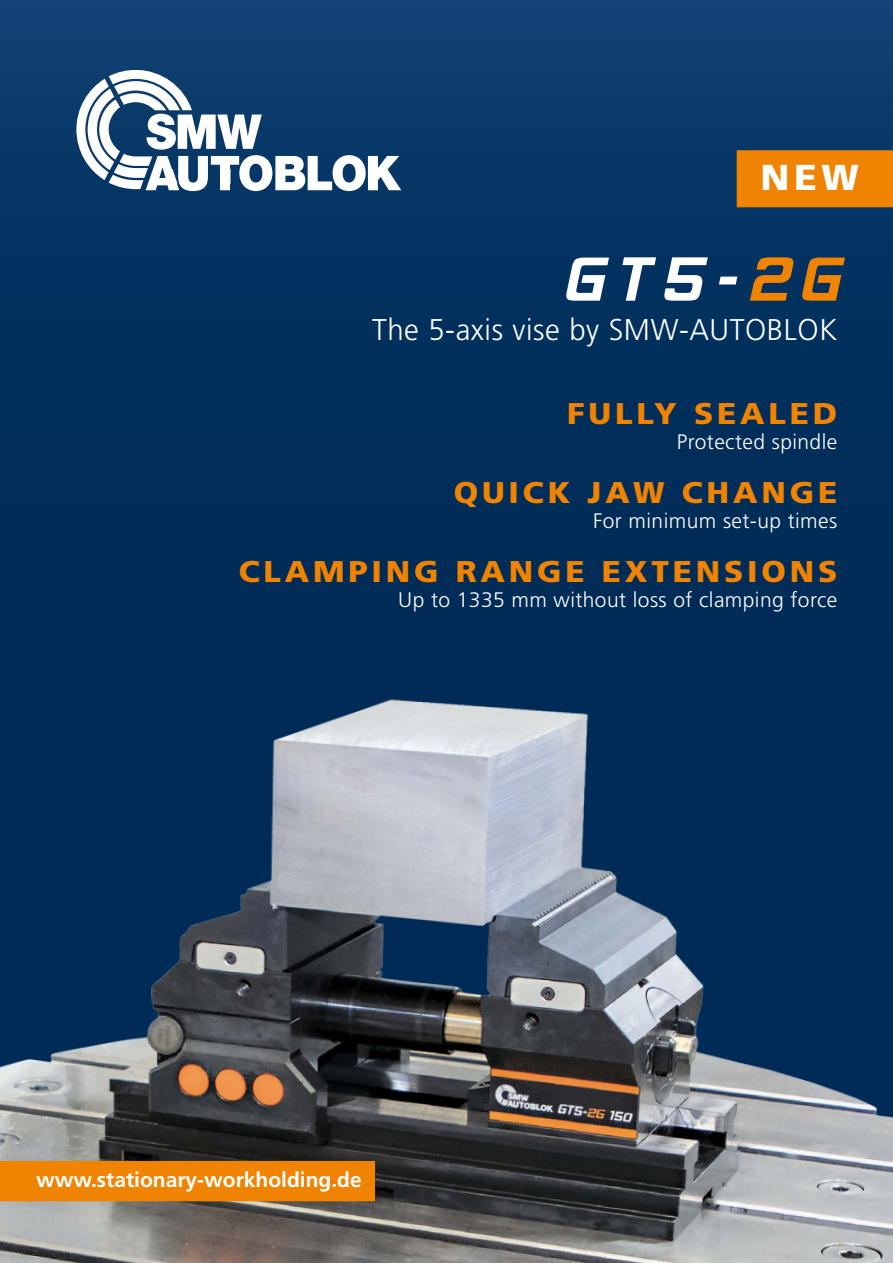
<style>
.page{position:relative;width:893px;height:1263px;background:#fff}
.page>*{position:absolute;margin:0;border:0;box-sizing:border-box;transform-origin:0 0}
.t1{font:75px "Hemi Head 426";color:#fff}
.t2{font:900 36px "Frutiger LT Std";color:#fff;scale:1.04 1}
.t3{font:900 30px "Frutiger LT Std";letter-spacing:.12em;color:#f08300;scale:1.05 1}
.t4{font:300 30px "Frutiger LT Std";letter-spacing:.02em;color:#fff}
.t5{font:300 21px "Frutiger LT Std";letter-spacing:.02em;color:#fff}
.t6{font:700 21px "Frutiger LT Std";color:#fff}
.s1{color:#f08300}
</style>
<div class="page">
<svg style="left:0;top:0;width:893px;height:614px;background:#043260"></svg>
<img style="left:0;top:614px;width:893px;height:649px">
<div style="left:0;top:1161px;width:375px;height:40px;background:#f08300"></div>
<div style="left:737px;top:150px;width:156px;height:57px;background:#f08300"></div>
<svg style="left:76px;top:70px;width:325px;height:121px"></svg>
<h2 class="t2" style="left:760px;top:156px;width:96px">NEW</h2>
<h1 class="t1" style="left:563px;top:248px;width:275px">GT5-<span class="s1">2G</span></h1>
<h3 class="t4" style="left:372px;top:312px;width:467px">The 5-axis vise by SMW-AUTOBLOK</h3>
<h3 class="t3" style="left:567px;top:395px;width:259px">FULLY SEALED</h3>
<p class="t5" style="left:677px;top:430px;width:162px">Protected spindle</p>
<h3 class="t3" style="left:454px;top:474px;width:367px">QUICK JAW CHANGE</h3>
<p class="t5" style="left:593px;top:509px;width:246px">For minimum set-up times</p>
<h3 class="t3" style="left:239px;top:553px;width:571px">CLAMPING RANGE EXTENSIONS</h3>
<p class="t5" style="left:398px;top:588px;width:440px">Up to 1335 mm without loss of clamping force</p>
<p class="t6" style="left:36px;top:1167px;width:327px">www.stationary-workholding.de</p>
</div>
